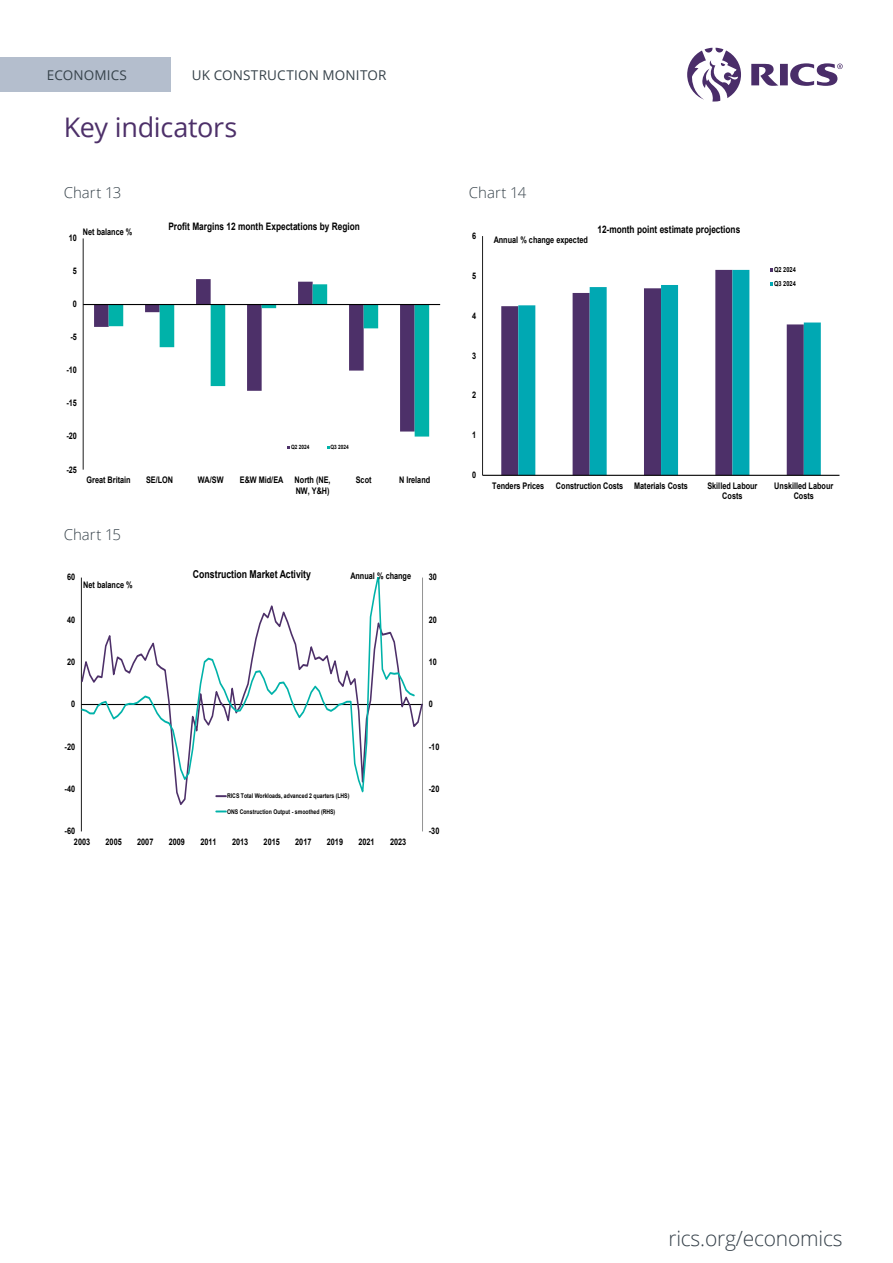
<style>
.page{position:relative;width:893px;height:1263px;background:#fff}
.page>*{position:absolute;margin:0;border:0;box-sizing:border-box;transform-origin:0 0}
.Paragraph_Style{font:27px "Open Sans";letter-spacing:-.01em;color:#4d3069}
.t1{font:300 21px "Open Sans";letter-spacing:-.01em;color:#36414a}
.Chart_description_text{font:300 15px "Open Sans";color:#36424a}
.t2{font:13.5px "Open Sans";letter-spacing:.015em;color:#36424a}
.t3{font:700 10.8px "Arial";color:#000;scale:.81 1}
.t4{font:700 10.35px "Arial";color:#000;scale:.81 1}
.t5{font:700 10.35px "Arial";color:#000;scale:.8 1}
.t6{font:700 9px/10.4px "Arial";color:#000;text-align:right;scale:.81 1}
.t7{font:700 9px/10.4px "Arial";color:#000;text-align:center;scale:.8 1}
.t8{font:700 6.9px/13.6px "Arial";color:#000;scale:.8 1}
.t9{font:700 6.45px "Arial";color:#000;scale:.81 1}
.t10{font:700 5.85px "Arial";color:#000;scale:.81 1}
</style>
<div class="page">
<div style="left:0;top:58px;width:171px;height:34px;background:#b4becd"></div>
<svg style="left:687px;top:48px;width:156px;height:54px"></svg>
<svg style="left:94px;top:279px;width:219px;height:48px"></svg>
<svg style="left:109px;top:284px;width:320px;height:153px"></svg>
<hr style="left:83px;top:238px;width:1px;height:232px;background:#000">
<hr style="left:83px;top:304px;width:357px;height:1px;background:#000">
<div style="left:501px;top:306px;width:17px;height:169px;background:#4d3069"></div>
<svg style="left:518px;top:270px;width:303px;height:205px"></svg>
<hr style="left:482px;top:236px;width:1px;height:239px;background:#000">
<hr style="left:483px;top:475px;width:356px;height:1px;background:#000">
<svg style="left:770px;top:268px;width:3px;height:4px"></svg>
<hr style="left:422px;top:578px;width:1px;height:253px;background:#868686">
<hr style="left:81px;top:578px;width:1px;height:253px;background:#000">
<svg style="left:81px;top:601px;width:342px;height:207px"></svg>
<svg style="left:81px;top:577px;width:335px;height:222px"></svg>
<svg style="left:216px;top:795px;width:10px;height:2px"></svg>
<h3 class="t2" style="left:47px;top:66px;width:82px">ECONOMICS</h3>
<h3 class="t2" style="left:192px;top:66px;width:196px">UK CONSTRUCTION MONITOR</h3>
<p class="Paragraph_Style" style="left:64px;top:108px;width:175px">Key indicators</p>
<p class="Chart_description_text" style="left:64px;top:182px;width:59px">Chart 13</p>
<p class="Chart_description_text" style="left:469px;top:182px;width:59px">Chart 14</p>
<p class="t6" style="left:83px;top:226px;width:62px">Net balance %</p>
<p class="t4" style="left:168px;top:219px;width:238px">Profit Margins 12 month Expectations by Region</p>
<p class="t6" style="left:69px;top:233px;width:12px">10</p>
<p class="t6" style="left:73px;top:266px;width:7px">5</p>
<p class="t6" style="left:73px;top:299px;width:7px">0</p>
<p class="t6" style="left:70px;top:332px;width:10px">-5</p>
<p class="t6" style="left:66px;top:365px;width:15px">-10</p>
<p class="t6" style="left:66px;top:398px;width:15px">-15</p>
<p class="t6" style="left:66px;top:431px;width:15px">-20</p>
<p class="t10" style="left:291px;top:443px;width:24px">Q2 2024</p>
<p class="t10" style="left:330px;top:443px;width:24px">Q3 2024</p>
<p class="t7" style="left:472px;top:231px;width:7px">6</p>
<p class="t7" style="left:472px;top:271px;width:7px">5</p>
<p class="t7" style="left:472px;top:310px;width:7px">4</p>
<p class="t7" style="left:472px;top:350px;width:7px">3</p>
<p class="t7" style="left:472px;top:390px;width:7px">2</p>
<p class="t7" style="left:472px;top:430px;width:7px">1</p>
<p class="t7" style="left:494px;top:234px;width:119px">Annual % change expected</p>
<p class="t5" style="left:597px;top:222px;width:180px">12-month point estimate projections</p>
<p class="t8" style="left:774px;top:263px;width:29px">Q2 2024<br>Q3 2024</p>
<p class="t6" style="left:66px;top:464px;width:15px">-25</p>
<p class="t6" style="left:87px;top:475px;width:56px">Great Britain</p>
<p class="t6" style="left:146px;top:475px;width:35px">SE/LON</p>
<p class="t6" style="left:198px;top:475px;width:33px">WA/SW</p>
<p class="t6" style="left:240px;top:475px;width:114px">E&amp;W Mid/EA North (NE,<br>NW, Y&amp;H)</p>
<p class="t6" style="left:356px;top:475px;width:21px">Scot</p>
<p class="t6" style="left:399px;top:475px;width:40px">N Ireland</p>
<p class="Chart_description_text" style="left:64px;top:525px;width:59px">Chart 15</p>
<p class="t6" style="left:67px;top:572px;width:12px">60</p>
<p class="t6" style="left:83px;top:580px;width:62px">Net balance %</p>
<p class="t6" style="left:67px;top:614px;width:12px">40</p>
<p class="t6" style="left:67px;top:657px;width:12px">20</p>
<p class="t6" style="left:71px;top:699px;width:7px">0</p>
<p class="t6" style="left:65px;top:741px;width:15px">-20</p>
<p class="t6" style="left:65px;top:784px;width:15px">-40</p>
<p class="t6" style="left:65px;top:826px;width:15px">-60</p>
<p class="t3" style="left:193px;top:567px;width:147px">Construction Market Activity</p>
<p class="t6" style="left:350px;top:570px;width:76px">Annual % change</p>
<p class="t9" style="left:227px;top:791px;width:153px">RICS Total Workloads, advanced 2 quarters (LHS)</p>
<p class="t9" style="left:227px;top:807px;width:135px">ONS Construction Output - smoothed (RHS)</p>
<p class="t6" style="left:74px;top:837px;width:22px">2003</p>
<p class="t6" style="left:106px;top:837px;width:22px">2005</p>
<p class="t6" style="left:137px;top:837px;width:22px">2007</p>
<p class="t6" style="left:169px;top:837px;width:22px">2009</p>
<p class="t6" style="left:200px;top:837px;width:22px">2011</p>
<p class="t6" style="left:232px;top:837px;width:22px">2013</p>
<p class="t6" style="left:264px;top:837px;width:22px">2015</p>
<p class="t6" style="left:295px;top:837px;width:22px">2017</p>
<p class="t6" style="left:327px;top:837px;width:22px">2019</p>
<p class="t6" style="left:358px;top:837px;width:22px">2021</p>
<p class="t6" style="left:390px;top:837px;width:22px">2023</p>
<p class="t6" style="left:429px;top:572px;width:12px">30</p>
<p class="t6" style="left:429px;top:614px;width:12px">20</p>
<p class="t6" style="left:429px;top:657px;width:12px">10</p>
<p class="t6" style="left:429px;top:699px;width:7px">0</p>
<p class="t6" style="left:429px;top:741px;width:15px">-10</p>
<p class="t6" style="left:429px;top:784px;width:15px">-20</p>
<p class="t6" style="left:429px;top:826px;width:15px">-30</p>
<p class="t7" style="left:472px;top:470px;width:7px">0</p>
<p class="t7" style="left:492px;top:481px;width:67px">Tenders Prices</p>
<p class="t7" style="left:556px;top:481px;width:166px">Construction Costs Materials Costs</p>
<p class="t7" style="left:707px;top:481px;width:64px">Skilled Labour<br>Costs</p>
<p class="t7" style="left:774px;top:481px;width:75px">Unskilled Labour<br>Costs</p>
<h2 class="t1" style="left:668px;top:1223px;width:176px">rics.org/economics</h2>
</div>
